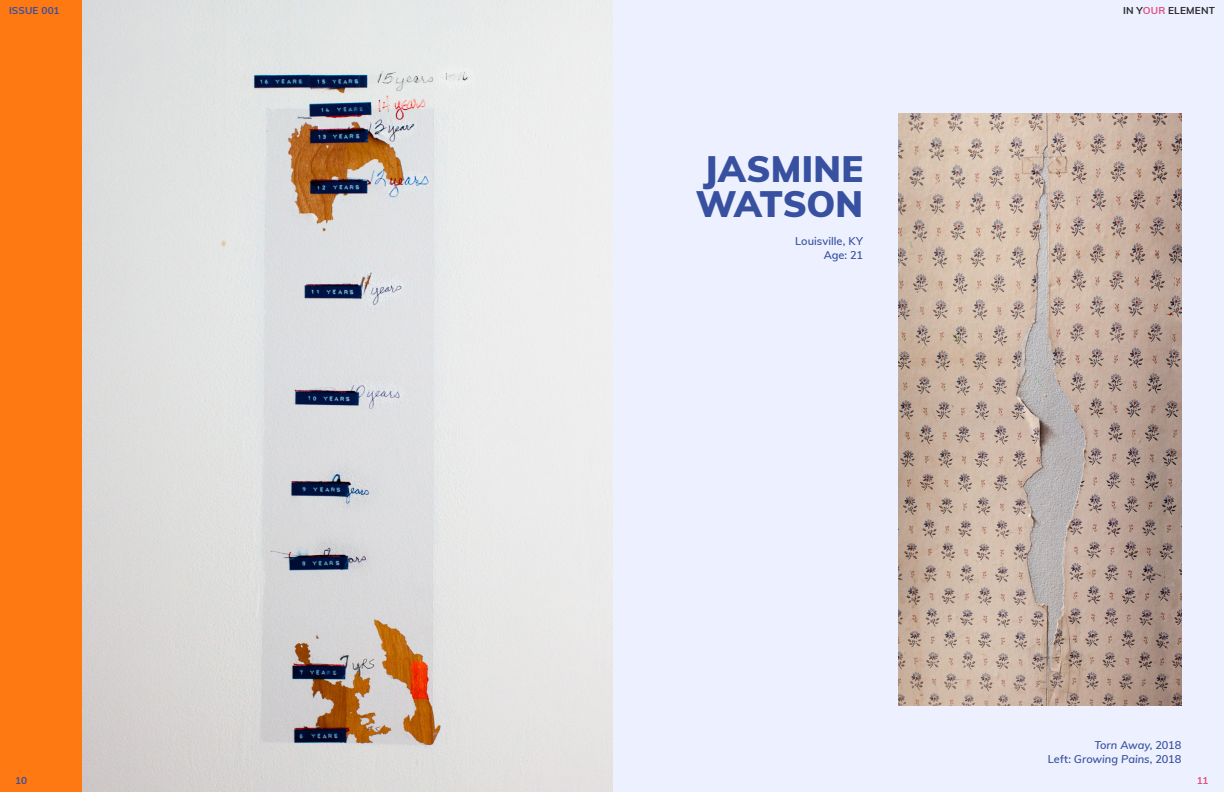
<style>
.page{position:relative;width:1224px;height:792px;background:#edf1ff}
.page>*{position:absolute;margin:0;border:0;box-sizing:border-box;transform-origin:0 0}
.t1{font:900 36px/35px "Muli";color:#3850a0}
.t2{font:italic 600 11px/14px "Muli";color:#3850a0;text-align:right}
.t3{font:600 11px/14px "Muli";color:#3850a0;text-align:right}
.t4{font:700 10px "Muli";letter-spacing:.02em;color:#2c282c}
.t5{font:700 10px "Muli";letter-spacing:.01em;color:#3850a0}
.t6{font:700 10px "Muli";color:#e04f80}
.s1{color:#e04f80}
.s2{font-style:normal}
</style>
<div class="page">
<div style="left:0;top:0;width:612px;height:792px;background:#ff7913"></div>
<img style="left:898px;top:113px;width:284px;height:593px">
<img style="left:82px;top:0;width:531px;height:792px">
<p class="t5" style="left:9px;top:3px;width:52px">ISSUE 001</p>
<p class="t4" style="left:1123px;top:3px;width:93px">IN Y<span class="s1">OUR</span> ELEMENT</p>
<h1 class="t1" style="left:696px;top:150px;width:169px">JASMINE<br>WATSON</h1>
<p class="t3" style="left:795px;top:234px;width:69px">Louisville, KY<br>Age: 21</p>
<p class="t2" style="left:1048px;top:738px;width:135px">Torn Away<span class="s2">, 2018<br>Left:</span> Growing Pains<span class="s2">, 2018</span></p>
<p class="t5" style="left:15px;top:773px;width:13px">10</p>
<p class="t6" style="left:1197px;top:773px;width:13px">11</p>
</div>
